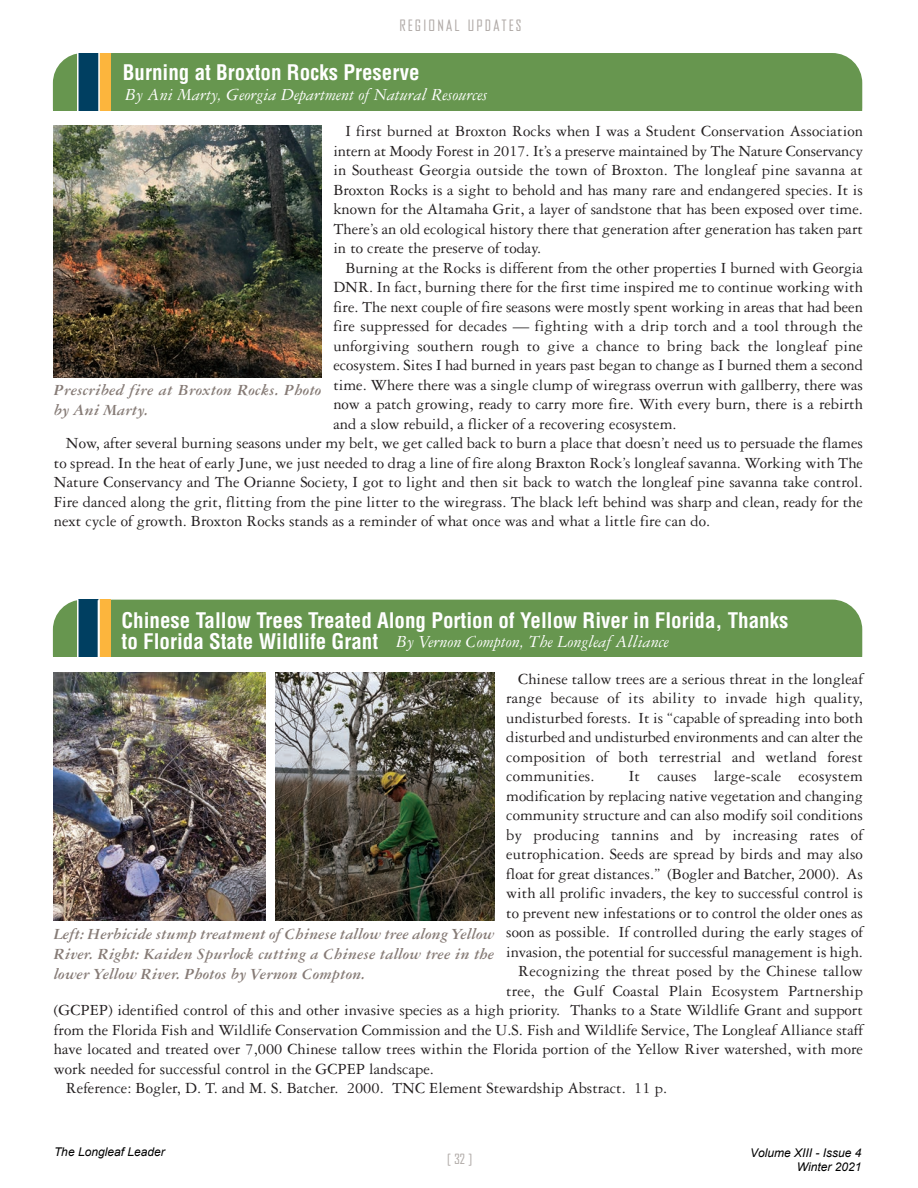
<style>
.page{position:relative;width:918px;height:1188px;background:#fff}
.page>*{position:absolute;margin:0;border:0;box-sizing:border-box;transform-origin:0 0}
.t1{font:700 condensed 21px "Helvetica";color:#fff}
.t2{font:italic 18px "Garamond Three";color:#fff}
.t3{font:16.5px/19.5px "Garamond Three";color:#231f20;text-align:justify}
.t4{font:italic 700 16.5px/19.8px "Garamond Three";color:#867b76;text-align:justify}
.t5{font:15px "Bureau Agency";letter-spacing:.15em;color:#afa9a6}
.t6{font:13.5px "Bureau Agency";color:#afa9a6}
.t7{font:italic 12px/14.4px "Arial";color:#000;text-align:right}
</style>
<div class="page">
<div style="left:53px;top:600px;width:75px;height:85px;background:#67964f;border-radius:30px"></div>
<div style="left:82px;top:600px;width:780px;height:84px;background:#67964f;border-radius:30px"></div>
<div style="left:78px;top:600px;width:25px;height:72px;background:#003f61"></div>
<div style="left:100px;top:600px;width:11px;height:64px;background:#fcb53d"></div>
<hr style="left:98px;top:599px;width:2px;height:65px;background:#fff">
<hr style="left:77px;top:599px;width:2px;height:65px;background:#fff">
<div style="left:27px;top:658px;width:846px;height:40px;background:#fff"></div>
<div style="left:53px;top:53px;width:75px;height:85px;background:#67964f;border-radius:30px"></div>
<div style="left:82px;top:53px;width:780px;height:85px;background:#67964f;border-radius:30px"></div>
<div style="left:78px;top:53px;width:25px;height:72px;background:#003f61"></div>
<div style="left:100px;top:53px;width:11px;height:64px;background:#fcb53d"></div>
<hr style="left:98px;top:53px;width:2px;height:64px;background:#fff">
<hr style="left:77px;top:53px;width:2px;height:64px;background:#fff">
<div style="left:27px;top:111px;width:846px;height:40px;background:#fff"></div>
<img style="left:54px;top:673px;width:211px;height:248px">
<img style="left:54px;top:125px;width:267px;height:252px">
<img style="left:275px;top:673px;width:219px;height:248px">
<p class="t5" style="left:399px;top:20px;width:124px">REGIONAL UPDATES</p>
<p class="t1" style="left:123px;top:64px;width:298px">Burning at Broxton Rocks Preserve</p>
<p class="t2" style="left:125px;top:88px;width:364px">By Ani Marty, Georgia Department of Natural Resources</p>
<p class="t3" style="left:333px;top:123px;width:531px;text-indent:12px">I first burned at Broxton Rocks when I was a Student Conservation Association intern at Moody Forest in 2017. It’s a preserve maintained by The Nature Conservancy in Southeast Georgia outside the town of Broxton. The longleaf pine savanna at Broxton Rocks is a sight to behold and has many rare and endangered species. It is known for the Altamaha Grit, a layer of sandstone that has been exposed over time.<br>There’s an old ecological history there that generation after generation has taken part in to create the preserve of today.</p>
<p class="t3" style="left:333px;top:259px;width:531px;text-indent:12px">Burning at the Rocks is different from the other properties I burned with Georgia DNR. In fact, burning there for the first time inspired me to continue working with fire. The next couple of fire seasons were mostly spent working in areas that had been fire suppressed for decades — fighting with a drip torch and a tool through the unforgiving southern rough to give a chance to bring back the longleaf pine ecosystem. Sites I had burned in years past began to change as I burned them a second time. Where there was a single clump of wiregrass overrun with gallberry, there was now a patch growing, ready to carry more fire. With every burn, there is a rebirth and a slow rebuild, a flicker of a recovering ecosystem.</p>
<p class="t3" style="left:54px;top:435px;width:811px;text-indent:12px">Now, after several burning seasons under my belt, we get called back to burn a place that doesn’t need us to persuade the flames to spread. In the heat of early June, we just needed to drag a line of fire along Braxton Rock’s longleaf savanna. Working with The Nature Conservancy and The Orianne Society, I got to light and then sit back to watch the longleaf pine savanna take control.<br>Fire danced along the grit, flitting from the pine litter to the wiregrass. The black left behind was sharp and clean, ready for the next cycle of growth. Broxton Rocks stands as a reminder of what once was and what a little fire can do.</p>
<p class="t4" style="left:54px;top:382px;width:269px">Prescribed fire at Broxton Rocks. Photo by Ani Marty.</p>
<p class="t1" style="left:122px;top:612px;width:668px">Chinese Tallow Trees Treated Along Portion of Yellow River in Florida, Thanks</p>
<p class="t1" style="left:122px;top:633px;width:258px">to Florida State Wildlife Grant</p>
<p class="t2" style="left:396px;top:636px;width:274px">By Vernon Compton, The Longleaf Alliance</p>
<p class="t3" style="left:506px;top:670px;width:358px;text-indent:12px">Chinese tallow trees are a serious threat in the longleaf range because of its ability to invade high quality, undisturbed forests. It is “capable of spreading into both disturbed and undisturbed environments and can alter the composition of both terrestrial and wetland forest communities.</p>
<p class="t3" style="left:506px;top:768px;width:358px;text-indent:123px">It causes large-scale ecosystem modification by replacing native vegetation and changing community structure and can also modify soil conditions by producing tannins and by increasing rates of eutrophication. Seeds are spread by birds and may also float for great distances.” (Bogler and Batcher, 2000). As with all prolific invaders, the key to successful control is to prevent new infestations or to control the older ones as soon as possible. If controlled during the early stages of invasion, the potential for successful management is high.</p>
<p class="t3" style="left:518px;top:963px;width:346px">Recognizing the threat posed by the Chinese tallow</p>
<p class="t3" style="left:506px;top:982px;width:358px">tree, the Gulf Coastal Plain Ecosystem Partnership</p>
<p class="t3" style="left:54px;top:1002px;width:811px">(GCPEP) identified control of this and other invasive species as a high priority. Thanks to a State Wildlife Grant and support</p>
<p class="t3" style="left:54px;top:1021px;width:811px">from the Florida Fish and Wildlife Conservation Commission and the U.S. Fish and Wildlife Service, The Longleaf Alliance staff</p>
<p class="t3" style="left:54px;top:1041px;width:811px">have located and treated over 7,000 Chinese tallow trees within the Florida portion of the Yellow River watershed, with more</p>
<p class="t3" style="left:54px;top:1060px;width:381px">work needed for successful control in the GCPEP landscape.</p>
<p class="t3" style="left:66px;top:1080px;width:603px">Reference: Bogler, D. T. and M. S. Batcher. 2000. TNC Element Stewardship Abstract. 11 p.</p>
<p class="t4" style="left:54px;top:926px;width:442px">Left: Herbicide stump treatment of Chinese tallow tree along Yellow River. Right: Kaiden Spurlock cutting a Chinese tallow tree in the lower Yellow River. Photos by Vernon Compton.</p>
<p class="t7" style="left:54px;top:1144px;width:112px">The Longleaf Leader</p>
<p class="t7" style="left:750px;top:1146px;width:113px">Volume XIII - Issue 4<br>Winter 2021</p>
<p class="t6" style="left:447px;top:1154px;width:27px">[ 32 ]</p>
</div>
